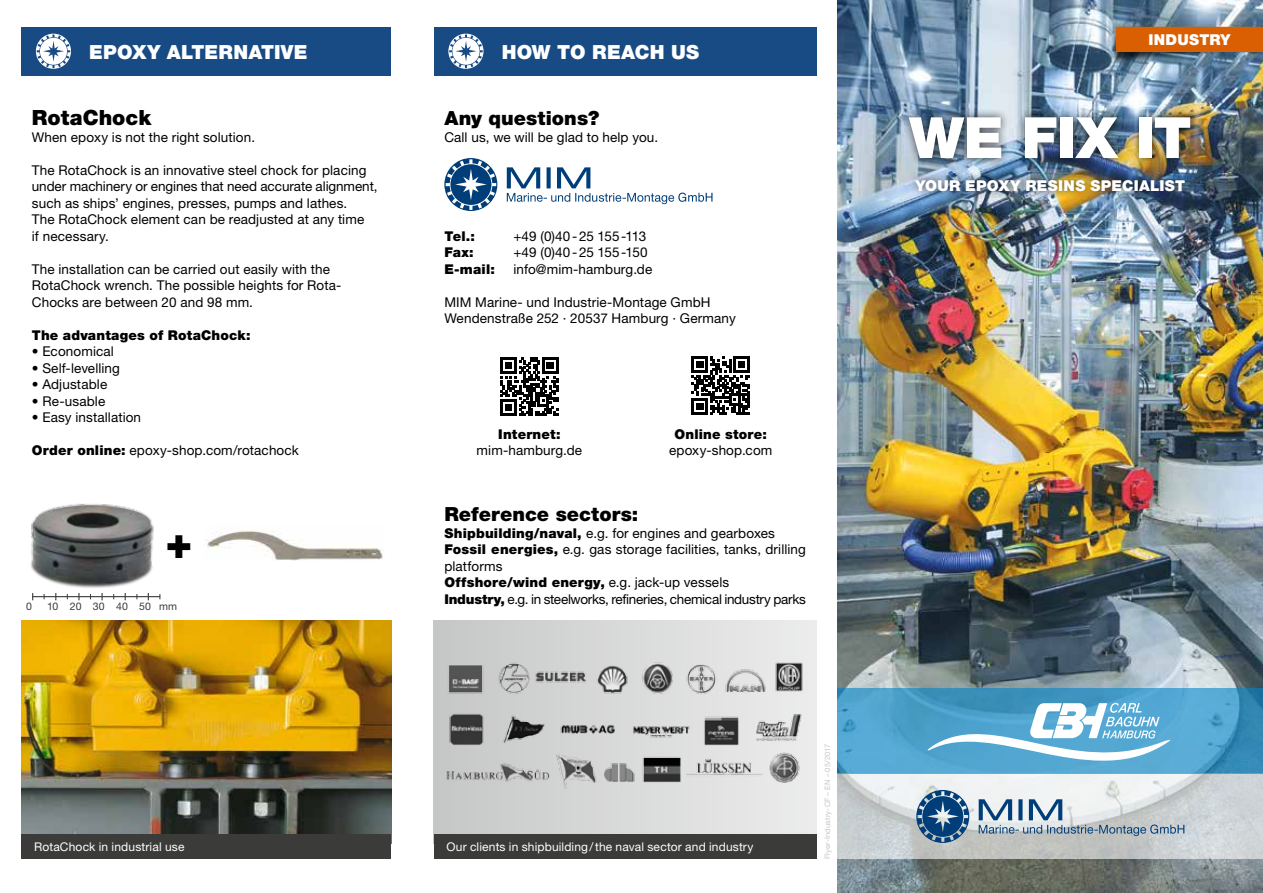
<style>
.page{position:relative;width:1263px;height:893px;background:#fff}
.page>*{position:absolute;margin:0;border:0;box-sizing:border-box;transform-origin:0 0}
.t1{font:900 57px "Helvetica Neue";letter-spacing:-.01em;color:#fff}
.t2{font:900 45px "Helvetica Neue LT Std";color:#000}
.t3{font:900 21px "Helvetica Neue LT Std";color:#000}
.t4{font:900 19.5px "Helvetica Neue LT Std";color:#000}
.t5{font:900 19.5px "Helvetica Neue LT Std";letter-spacing:.01em;color:#fff}
.t6{font:900 15px "Helvetica Neue";letter-spacing:.02em;color:#fff}
.t7{font:900 15px "Helvetica Neue LT Std";letter-spacing:.01em;color:#fff}
.t8{font:13.5px/16.5px "Helvetica Neue";letter-spacing:.01em;color:#000}
.t9{font:900 13.5px "Helvetica Neue LT Std";letter-spacing:.015em;color:#000}
.t10{font:13.5px "Helvetica Neue";letter-spacing:-.02em;color:#000}
.t11{font:13.5px "Helvetica Neue";letter-spacing:-.015em;color:#000}
.t12{font:12px "Helvetica Neue";letter-spacing:.015em;color:#fff}
.t13{font:10.5px "Helvetica Neue";letter-spacing:.005em;color:#3b3b3a}
.t14{font:7.5px "Helvetica Neue";letter-spacing:.02em;color:#c5c6c6}
.s1{font-family:"Helvetica Neue LT Std";font-weight:900}
.s2{font-family:"Helvetica Neue";font-weight:400}
</style>
<div class="page">
<div style="left:434px;top:27px;width:382px;height:49px;background:#184b84"></div>
<div style="left:434px;top:620px;width:382px;height:223px;background:linear-gradient(to right,#c6c6c7,#ececec)"></div>
<img style="left:443px;top:651px;width:362px;height:47px">
<img style="left:443px;top:698px;width:362px;height:97px">
<div style="left:434px;top:834px;width:382px;height:25px;background:#3b3b3a"></div>
<svg style="left:448px;top:34px;width:35px;height:35px"></svg>
<svg style="left:444px;top:158px;width:53px;height:53px"></svg>
<svg style="left:507px;top:167px;width:205px;height:37px"></svg>
<svg style="left:500px;top:357px;width:58px;height:58px"></svg>
<svg style="left:692px;top:357px;width:58px;height:57px"></svg>
<img style="left:838px;top:0;width:425px;height:893px">
<div style="left:1111px;top:30px;width:152px;height:36px;background:#000;opacity:.75"></div>
<div style="left:1116px;top:27px;width:147px;height:25px;background:#da5f02"></div>
<svg style="left:838px;top:774px;width:425px;height:85px"></svg>
<svg style="left:916px;top:790px;width:53px;height:53px"></svg>
<svg style="left:979px;top:799px;width:205px;height:37px"></svg>
<svg style="left:838px;top:689px;width:425px;height:85px"></svg>
<svg style="left:925px;top:703px;width:249px;height:71px"></svg>
<img style="left:30px;top:503px;width:124px;height:85px">
<img style="left:21px;top:620px;width:370px;height:214px">
<div style="left:21px;top:834px;width:370px;height:25px;background:#3b3b3a"></div>
<div style="left:21px;top:27px;width:370px;height:49px;background:#184b84"></div>
<svg style="left:36px;top:34px;width:35px;height:35px"></svg>
<img style="left:206px;top:530px;width:177px;height:30px">
<hr style="left:32px;top:596px;width:128px;height:1px;background:#3b3b3a">
<svg style="left:78px;top:593px;width:2px;height:7px"></svg>
<div style="left:907px;top:171px;width:286px;height:29px;background:#000;opacity:.75"></div>
<div style="left:900px;top:108px;width:299px;height:59px;background:#000;opacity:.75"></div>
<h3 class="t5" style="left:89px;top:40px;width:220px">EPOXY ALTERNATIVE</h3>
<h3 class="t3" style="left:32px;top:105px;width:121px">RotaChock</h3>
<p class="t8" style="left:32px;top:128px;width:225px">When epoxy is not the right solution.</p>
<p class="t8" style="left:32px;top:161px;width:347px">The RotaChock is an innovative steel chock for placing under machinery or engines that need accurate alignment, such as ships’ engines, presses, pumps and lathes.<br>The RotaChock element can be readjusted at any time<br>if necessary.</p>
<p class="t8" style="left:32px;top:260px;width:311px">The installation can be carried out easily with the<br>RotaChock wrench. The possible heights for Rota-<br>Chocks are between 20 and 98 mm.</p>
<p class="t9" style="left:32px;top:327px;width:220px">The advantages of RotaChock:</p>
<p class="t8" style="left:32px;top:343px;width:84px">• Economical</p>
<p class="t8" style="left:32px;top:359px;width:89px">• Self-levelling</p>
<p class="t8" style="left:32px;top:376px;width:77px">• Adjustable</p>
<p class="t8" style="left:32px;top:392px;width:75px">• Re-usable</p>
<p class="t8" style="left:32px;top:409px;width:111px">• Easy installation</p>
<p class="t8" style="left:32px;top:442px;width:269px"><span class="s1">Order online:</span> epoxy-shop.com/rotachock</p>
<h2 class="t2" style="left:165px;top:515px;width:29px">+</h2>
<p class="t13" style="left:26px;top:600px;width:7px">0</p>
<p class="t13" style="left:47px;top:600px;width:132px">10 20 30 40 50 mm</p>
<p class="t12" style="left:34px;top:840px;width:152px">RotaChock in industrial use</p>
<h3 class="t5" style="left:502px;top:40px;width:199px">HOW TO REACH US</h3>
<h3 class="t4" style="left:444px;top:106px;width:156px">Any questions?</h3>
<p class="t8" style="left:444px;top:128px;width:215px">Call us, we will be glad to help you.</p>
<p class="t9" style="left:444px;top:228px;width:32px">Tel.:</p>
<p class="t11" style="left:513px;top:228px;width:134px">+49 (0)40-25 155-113</p>
<p class="t9" style="left:444px;top:244px;width:31px">Fax:</p>
<p class="t8" style="left:513px;top:244px;width:136px">+49 (0)40-25 155-150</p>
<p class="t9" style="left:444px;top:261px;width:52px">E-mail:</p>
<p class="t8" style="left:513px;top:260px;width:140px">info@mim-hamburg.de</p>
<p class="t8" style="left:444px;top:293px;width:293px">MIM Marine- und Industrie-Montage GmbH<br>Wendenstraße 252 · 20537 Hamburg · Germany</p>
<p class="t9" style="left:498px;top:426px;width:64px">Internet:</p>
<p class="t8" style="left:477px;top:442px;width:107px">mim-hamburg.de</p>
<p class="t9" style="left:674px;top:426px;width:94px">Online store:</p>
<p class="t8" style="left:669px;top:442px;width:105px">epoxy-shop.com</p>
<h3 class="t4" style="left:444px;top:502px;width:195px">Reference sectors:</h3>
<p class="t8" style="left:444px;top:524px;width:363px"><span class="s1">Shipbuilding/naval,</span> e.g. for engines and gearboxes<br><span class="s1">Fossil energies,</span> e.g. gas storage facilities, tanks, drilling platforms</p>
<p class="t9" style="left:444px;top:574px;width:286px">Offshore/wind energy, <span class="s2">e.g. jack-up vessels</span></p>
<p class="t10" style="left:444px;top:591px;width:363px"><span class="s1">Industry,</span> e.g. in steelworks, refineries, chemical industry parks</p>
<p class="t12" style="left:446px;top:840px;width:308px">Our clients in shipbuilding/the naval sector and industry</p>
<p class="t14" style="left:823px;top:859px;width:116px;rotate:-90deg">Flyer-Industry-CF – EN – 05/2017</p>
<p class="t7" style="left:1148px;top:30px;width:83px">INDUSTRY</p>
<h1 class="t1" style="left:909px;top:104px;width:284px">WE FIX IT</h1>
<p class="t6" style="left:916px;top:177px;width:271px">YOUR EPOXY RESINS SPECIALIST</p>
</div>
